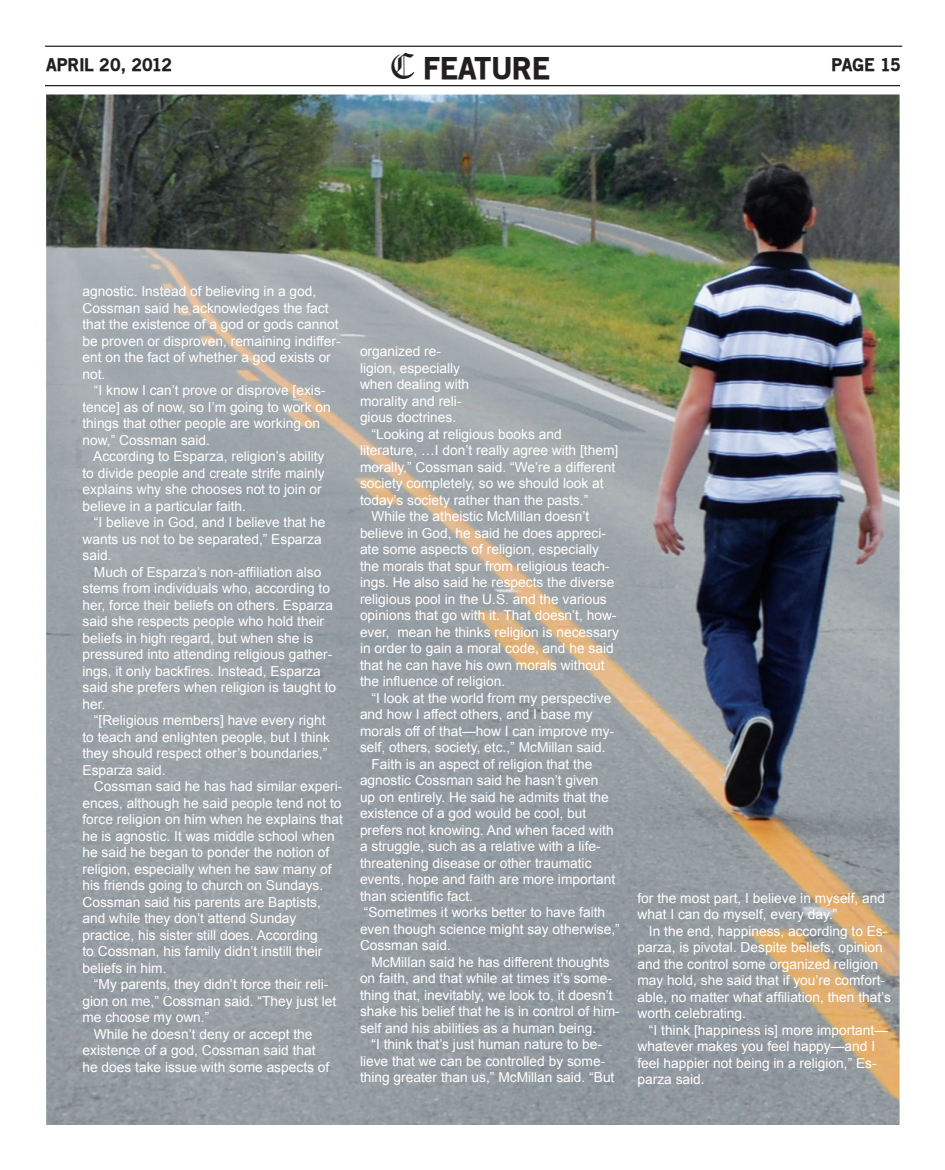
<style>
.page{position:relative;width:945px;height:1170px;background:#fff}
.page>*{position:absolute;margin:0;border:0;box-sizing:border-box;transform-origin:0 0}
.t1{font:900 30px "Old Sans";color:#231f20}
.t2{font:900 17.5px "Old Sans";color:#231f20}
.t3{font:13.75px/16.5px "Arial";color:#fff}
.s1{font-family:"Old English Text";font-weight:400;font-size:35px}
</style>
<div class="page">
<hr style="left:45px;top:46px;width:857px;height:1px;background:#231f20">
<hr style="left:45px;top:85px;width:855px;height:1px;background:#231f20">
<img style="left:46px;top:94px;width:854px;height:1031px">
<p class="t2" style="left:46px;top:54px;width:128px">APRIL 20, 2012</p>
<p class="t1" style="left:389px;top:50px;width:162px"><span class="s1">C</span> FEATURE</p>
<p class="t2" style="left:832px;top:54px;width:71px">PAGE 15</p>
<p class="t3" style="left:82px;top:283px;width:260px">agnostic. Instead of believing in a god, Cossman said he acknowledges the fact that the existence of a god or gods cannot be proven or disproven, remaining indiffer&shy;ent on the fact of whether a god exists or not.</p>
<p class="t3" style="left:82px;top:382px;width:250px;text-indent:11px">“I know I can’t prove or disprove [exis&shy;tence] as of now, so I’m going to work on things that other people are working on now,” Cossman said.</p>
<p class="t3" style="left:82px;top:448px;width:244px;text-indent:11px">According to Esparza, religion’s ability to divide people and create strife mainly explains why she chooses not to join or believe in a particular faith.</p>
<p class="t3" style="left:82px;top:514px;width:245px;text-indent:11px">“I believe in God, and I believe that he wants us not to be separated,” Esparza said.</p>
<p class="t3" style="left:82px;top:564px;width:255px;text-indent:11px">Much of Esparza’s non-affiliation also stems from individuals who, according to her, force their beliefs on others. Esparza said she respects people who hold their beliefs in high regard, but when she is pressured into attending religious gather&shy;ings, it only backfires. Instead, Esparza said she prefers when religion is taught to her.</p>
<p class="t3" style="left:82px;top:712px;width:249px;text-indent:11px">“[Religious members] have every right to teach and enlighten people, but I think they should respect other’s boundaries,” Esparza said.</p>
<p class="t3" style="left:82px;top:778px;width:262px;text-indent:11px">Cossman said he has had similar experi&shy;ences, although he said people tend not to force religion on him when he explains that he is agnostic. It was middle school when he said he began to ponder the notion of religion, especially when he saw many of his friends going to church on Sundays.<br>Cossman said his parents are Baptists, and while they don’t attend Sunday practice, his sister still does. According<br>to Cossman, his family didn’t instill their beliefs in him.</p>
<p class="t3" style="left:82px;top:976px;width:255px;text-indent:11px">“My parents, they didn’t force their reli&shy;gion on me,” Cossman said. “They just let me choose my own.”</p>
<p class="t3" style="left:82px;top:1026px;width:248px;text-indent:11px">While he doesn’t deny or accept the existence of a god, Cossman said that he does take issue with some aspects of</p>
<p class="t3" style="left:360px;top:343px;width:111px">organized re&shy;ligion, especially when dealing with morality and reli&shy;gious doctrines.</p>
<p class="t3" style="left:360px;top:426px;width:260px;text-indent:11px">“Looking at religious books and literature, …I don’t really agree with [them] morally,” Cossman said. “We’re a different society completely, so we should look at today’s society rather than the pasts.”</p>
<p class="t3" style="left:360px;top:508px;width:261px;text-indent:11px">While the atheistic McMillan doesn’t believe in God, he said he does appreci&shy;ate some aspects of religion, especially the morals that spur from religious teach&shy;ings. He also said he respects the diverse religious pool in the U.S. and the various opinions that go with it. That doesn’t, how&shy;ever, mean he thinks religion is necessary in order to gain a moral code, and he said that he can have his own morals without the influence of religion.</p>
<p class="t3" style="left:360px;top:690px;width:256px;text-indent:11px">“I look at the world from my perspective and how I affect others, and I base my morals off of that—how I can improve my&shy;self, others, society, etc.,” McMillan said.</p>
<p class="t3" style="left:360px;top:756px;width:257px;text-indent:11px">Faith is an aspect of religion that the agnostic Cossman said he hasn’t given up on entirely. He said he admits that the existence of a god would be cool, but prefers not knowing. And when faced with a struggle, such as a relative with a life&shy;threatening disease or other traumatic events, hope and faith are more important than scientific fact.</p>
<p class="t3" style="left:360px;top:904px;width:261px">“Sometimes it works better to have faith even though science might say otherwise,”<br>Cossman said.</p>
<p class="t3" style="left:360px;top:954px;width:261px;text-indent:11px">McMillan said he has different thoughts on faith, and that while at times it’s some&shy;thing that, inevitably, we look to, it doesn’t shake his belief that he is in control of him&shy;self and his abilities as a human being.</p>
<p class="t3" style="left:360px;top:1036px;width:256px;text-indent:11px">“I think that’s just human nature to be&shy;lieve that we can be controlled by some&shy;thing greater than us,” McMillan said. “But</p>
<p class="t3" style="left:638px;top:890px;width:249px">for the most part, I believe in myself, and what I can do myself, every day.”</p>
<p class="t3" style="left:638px;top:923px;width:255px;text-indent:11px">In the end, happiness, according to Es&shy;parza, is pivotal. Despite beliefs, opinion and the control some organized religion may hold, she said that if you’re comfort&shy;able, no matter what affiliation, then that’s worth celebrating.</p>
<p class="t3" style="left:638px;top:1022px;width:252px;text-indent:11px">“I think [happiness is] more important— whatever makes you feel happy—and I feel happier not being in a religion,” Es&shy;parza said.</p>
</div>
